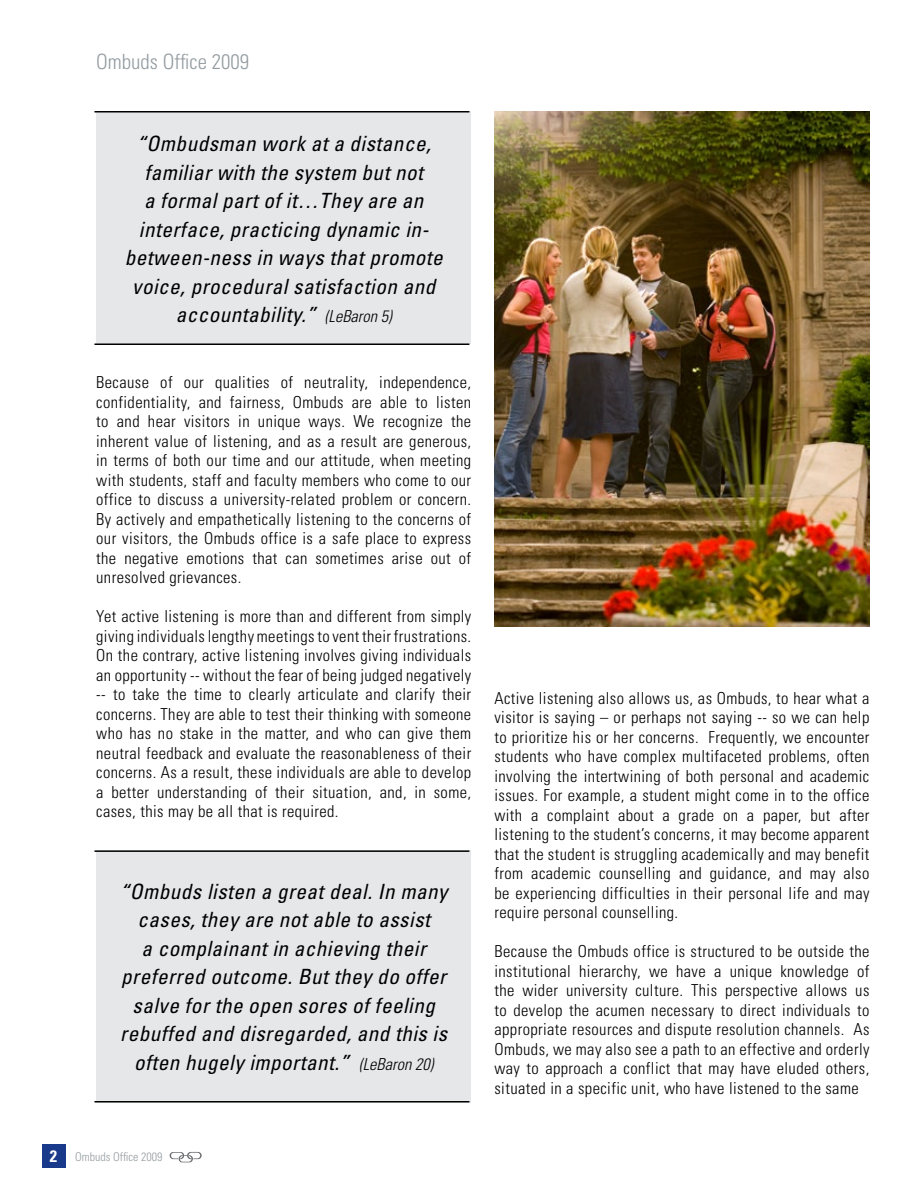
<style>
.page{position:relative;width:918px;height:1188px;background:#fff}
.page>*{position:absolute;margin:0;border:0;box-sizing:border-box;transform-origin:0 0}
.t1{font:italic condensed 21px/28.5px "Univers LT Std";letter-spacing:.025em;color:#000;text-align:center}
.t2{font:300 condensed 21px "Univers LT Std";color:#949ca1}
.t3{font:300 condensed 16.5px/19.5px "Univers LT Std";letter-spacing:.025em;color:#000;text-align:justify}
.t4{font:700 condensed 16.5px "Univers LT Std";color:#fff}
.t5{font:300 condensed 12px "Univers LT Std";color:#949ca1}
.s1{font-weight:300;font-size:16.5px}
</style>
<div class="page">
<div style="left:96px;top:111px;width:375px;height:233px;background:#e6e7e8"></div>
<div style="left:96px;top:850px;width:375px;height:252px;background:#e6e7e8"></div>
<div style="left:43px;top:1144px;width:23px;height:24px;background:#19398a"></div>
<img style="left:494px;top:111px;width:375px;height:516px">
<hr style="left:94px;top:1101px;width:375px;height:1px;background:#000">
<hr style="left:94px;top:850px;width:375px;height:2px;background:#000">
<hr style="left:94px;top:343px;width:375px;height:2px;background:#000">
<hr style="left:94px;top:111px;width:375px;height:1px;background:#000">
<svg style="left:170px;top:1152px;width:32px;height:10px"></svg>
<p class="t2" style="left:96px;top:49px;width:154px">Ombuds Office 2009</p>
<p class="t1" style="left:125px;top:129px;width:319px">“Ombudsman work at a distance, familiar with the system but not<br>a formal part of it…They are an interface, practicing dynamic in&shy;between-ness in ways that promote voice, procedural satisfaction and accountability.” <span class="s1">(LeBaron 5)</span></p>
<p class="t3" style="left:96px;top:373px;width:377px">Because of our qualities of neutrality, independence, confidentiality, and fairness, Ombuds are able to listen to and hear visitors in unique ways. We recognize the inherent value of listening, and as a result are generous, in terms of both our time and our attitude, when meeting with students, staff and faculty members who come to our office to discuss a university-related problem or concern.<br>By actively and empathetically listening to the concerns of our visitors, the Ombuds office is a safe place to express the negative emotions that can sometimes arise out of unresolved grievances.</p>
<p class="t3" style="left:96px;top:607px;width:377px">Yet active listening is more than and different from simply giving individuals lengthy meetings to vent their frustrations.<br>On the contrary, active listening involves giving individuals an opportunity -- without the fear of being judged negatively -- to take the time to clearly articulate and clarify their concerns. They are able to test their thinking with someone who has no stake in the matter, and who can give them neutral feedback and evaluate the reasonableness of their concerns. As a result, these individuals are able to develop a better understanding of their situation, and, in some, cases, this may be all that is required.</p>
<p class="t1" style="left:120px;top:877px;width:329px">“Ombuds listen a great deal. In many cases, they are not able to assist<br>a complainant in achieving their preferred outcome. But they do offer salve for the open sores of feeling rebuffed and disregarded, and this is often hugely important.” <span class="s1">(LeBaron 20)</span></p>
<p class="t4" style="left:50px;top:1146px;width:9px">2</p>
<p class="t5" style="left:75px;top:1149px;width:89px">Ombuds Office 2009</p>
<p class="t3" style="left:494px;top:688px;width:377px">Active listening also allows us, as Ombuds, to hear what a visitor is saying – or perhaps not saying -- so we can help to prioritize his or her concerns. Frequently, we encounter students who have complex multifaceted problems, often involving the intertwining of both personal and academic issues. For example, a student might come in to the office with a complaint about a grade on a paper, but after listening to the student’s concerns, it may become apparent that the student is struggling academically and may benefit from academic counselling and guidance, and may also be experiencing difficulties in their personal life and may require personal counselling.</p>
<p class="t3" style="left:494px;top:942px;width:377px">Because the Ombuds office is structured to be outside the institutional hierarchy, we have a unique knowledge of the wider university culture. This perspective allows us to develop the acumen necessary to direct individuals to appropriate resources and dispute resolution channels. As Ombuds, we may also see a path to an effective and orderly way to approach a conflict that may have eluded others, situated in a specific unit, who have listened to the same</p>
</div>
